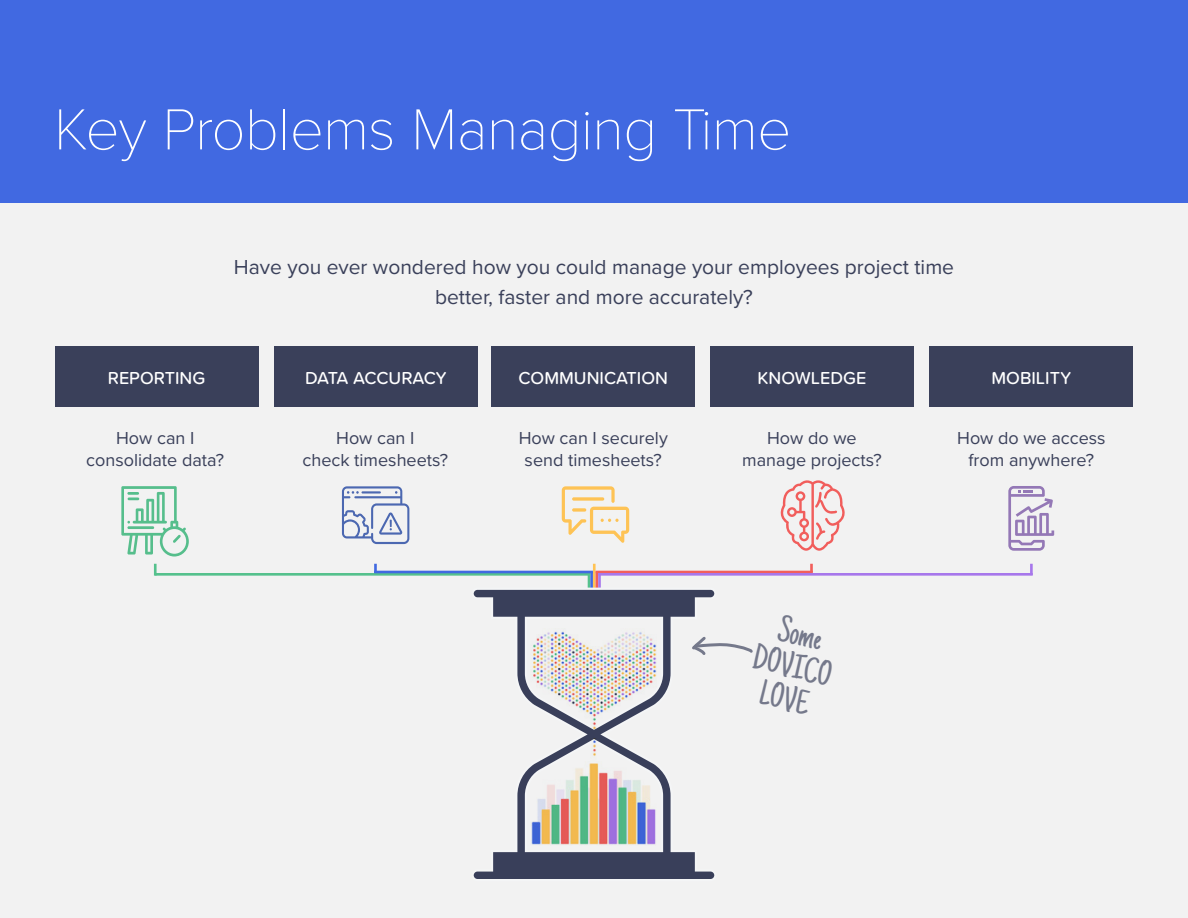
<style>
.page{position:relative;width:1188px;height:918px;background:#f2f2f2}
.page>*{position:absolute;margin:0;border:0;box-sizing:border-box;transform-origin:0 0}
.t1{font:100 60px "Proxima Nova T";letter-spacing:-.015em;color:#fff}
.t2{font:36px/33px "Just Another Hand";color:#75798b;text-align:center}
.t3{font:21px/30px "Proxima Nova";color:#3a405a;text-align:center}
.t4{font:18px/21.6px "Proxima Nova";color:#3a405a;text-align:center}
.t5{font:500 18px "Proxima Soft";color:#fff}
.t6{font:500 18px "Proxima Soft";letter-spacing:-.025em;color:#fff}
</style>
<div class="page">
<div style="left:0;top:1px;width:1188px;height:202px;background:#4169e1"></div>
<div style="left:55px;top:346px;width:203px;height:61px;background:#3a405a"></div>
<div style="left:274px;top:346px;width:204px;height:61px;background:#3a405a"></div>
<div style="left:491px;top:346px;width:204px;height:61px;background:#3a405a"></div>
<svg style="left:473px;top:589px;width:242px;height:290px"></svg>
<div style="left:710px;top:346px;width:204px;height:61px;background:#3a405a"></div>
<div style="left:930px;top:346px;width:203px;height:61px;background:#3a405a"></div>
<img style="left:525px;top:739px;width:138px;height:110px">
<svg style="left:154px;top:564px;width:3px;height:12px"></svg>
<svg style="left:374px;top:564px;width:3px;height:7px"></svg>
<svg style="left:810px;top:564px;width:3px;height:7px"></svg>
<hr style="left:596px;top:571px;width:217px;height:2px;background:#f25f5c">
<svg style="left:1030px;top:564px;width:3px;height:9px"></svg>
<svg style="left:683px;top:634px;width:70px;height:24px"></svg>
<svg style="left:121px;top:486px;width:68px;height:71px"></svg>
<svg style="left:342px;top:486px;width:67px;height:58px"></svg>
<svg style="left:562px;top:486px;width:67px;height:57px"></svg>
<svg style="left:781px;top:480px;width:64px;height:71px"></svg>
<svg style="left:1008px;top:486px;width:46px;height:65px"></svg>
<img style="left:525px;top:611px;width:138px;height:119px">
<svg style="left:588px;top:576px;width:2px;height:12px"></svg>
<hr style="left:590px;top:572px;width:3px;height:16px;background:#4169e1">
<hr style="left:593px;top:564px;width:3px;height:24px;background:#ffc354">
<svg style="left:596px;top:573px;width:2px;height:15px"></svg>
<hr style="left:598px;top:573px;width:3px;height:15px;background:#a777eb">
<hr style="left:155px;top:573px;width:435px;height:3px;background:#55c18d">
<hr style="left:374px;top:571px;width:219px;height:2px;background:#4169e1">
<hr style="left:598px;top:573px;width:435px;height:3px;background:#a777eb">
<p class="t1" style="left:54px;top:85px;width:739px">Key Problems Managing Time</p>
<p class="t3" style="left:234px;top:251px;width:722px">Have you ever wondered how you could manage your employees project time better, faster and more accurately?</p>
<p class="t5" style="left:108px;top:364px;width:99px">REPORTING</p>
<p class="t6" style="left:305px;top:364px;width:143px">DATA ACCURACY</p>
<p class="t5" style="left:519px;top:364px;width:151px">COMMUNICATION</p>
<p class="t5" style="left:758px;top:364px;width:110px">KNOWLEDGE</p>
<p class="t5" style="left:991px;top:364px;width:81px">MOBILITY</p>
<p class="t4" style="left:86px;top:426px;width:140px">How can I consolidate data?</p>
<p class="t4" style="left:303px;top:426px;width:147px">How can I<br>check timesheets?</p>
<p class="t4" style="left:742px;top:426px;width:141px">How do we manage projects?</p>
<p class="t4" style="left:957px;top:426px;width:150px">How do we access from anywhere?</p>
<p class="t4" style="left:519px;top:426px;width:151px">How can I securely send timesheets?</p>
<p class="t2" style="left:783px;top:614px;width:46px;rotate:14deg">Some</p>
<p class="t2" style="left:758px;top:642px;width:81px;rotate:14deg">DOVICO<br>LOVE</p>
</div>
